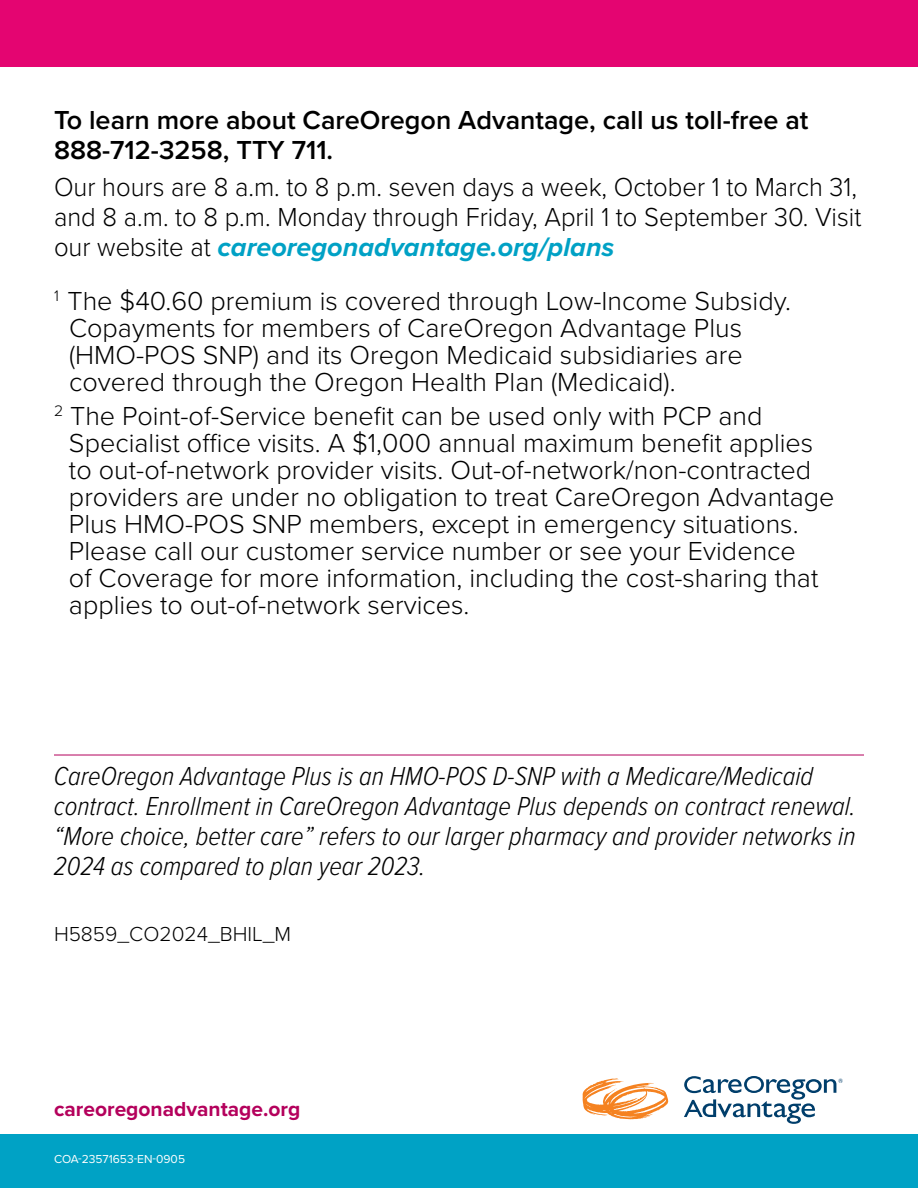
<style>
.page{position:relative;width:918px;height:1188px;background:#fff}
.page>*{position:absolute;margin:0;border:0;box-sizing:border-box;transform-origin:0 0}
.t1{font:300 27px/27px "Proxima Nova";color:#000}
.t2{font:italic 300 27px/30px "Proxima Nova Cond";color:#000}
.t3{font:300 27px/30px "Proxima Nova";color:#000;scale:.95 1}
.t4{font:600 27px/30px "Proxima Nova";color:#000}
.t5{font:700 21px "Proxima Nova";color:#b4015c}
.t6{font:300 21px "Proxima Nova";color:#000}
.t7{font:12px "Proxima Nova";color:#fff}
.s1{font-weight:700;font-style:italic;color:#00a1c5}
</style>
<div class="page">
<div style="left:0;top:1134px;width:918px;height:54px;background:#00a2c5"></div>
<hr style="left:54px;top:755px;width:810px;height:1px;background:#b4015c">
<div style="left:0;top:0;width:918px;height:67px;background:#e40571"></div>
<svg style="left:583px;top:1078px;width:85px;height:41px"></svg>
<svg style="left:684px;top:1076px;width:159px;height:48px"></svg>
<p class="t4" style="left:54px;top:105px;width:756px">To learn more about CareOregon Advantage, call us toll-free at<br>888-712-3258, TTY 711.</p>
<p class="t3" style="left:54px;top:171px;width:851px">Our hours are 8 a.m. to 8 p.m. seven days a week, October 1 to March 31, and 8 a.m. to 8 p.m. Monday through Friday, April 1 to September 30. Visit our website at <span class="s1">careoregonadvantage.org/plans</span></p>
<p class="t1" style="left:69px;top:286px;width:724px;text-indent:-15px"><sup>1</sup> The $40.60 premium is covered through Low-Income Subsidy.<br>Copayments for members of CareOregon Advantage Plus (HMO-POS SNP) and its Oregon Medicaid subsidiaries are covered through the Oregon Health Plan (Medicaid).</p>
<p class="t1" style="left:69px;top:401px;width:767px;text-indent:-15px"><sup>2</sup> The Point-of-Service benefit can be used only with PCP and Specialist office visits. A $1,000 annual maximum benefit applies to out-of-network provider visits. Out-of-network/non-contracted providers are under no obligation to treat CareOregon Advantage Plus HMO-POS SNP members, except in emergency situations.<br>Please call our customer service number or see your Evidence<br>of Coverage for more information, including the cost-sharing that applies to out-of-network services.</p>
<p class="t2" style="left:54px;top:760px;width:803px">CareOregon Advantage Plus is an HMO-POS D-SNP with a Medicare/Medicaid contract. Enrollment in CareOregon Advantage Plus depends on contract renewal. “More choice, better care” refers to our larger pharmacy and provider networks in 2024 as compared to plan year 2023.</p>
<p class="t6" style="left:54px;top:918px;width:239px">H5859_CO2024_BHIL_M</p>
<p class="t5" style="left:54px;top:1094px;width:248px">careoregonadvantage.org</p>
<p class="t7" style="left:54px;top:1150px;width:133px">COA-23571653-EN-0905</p>
</div>
